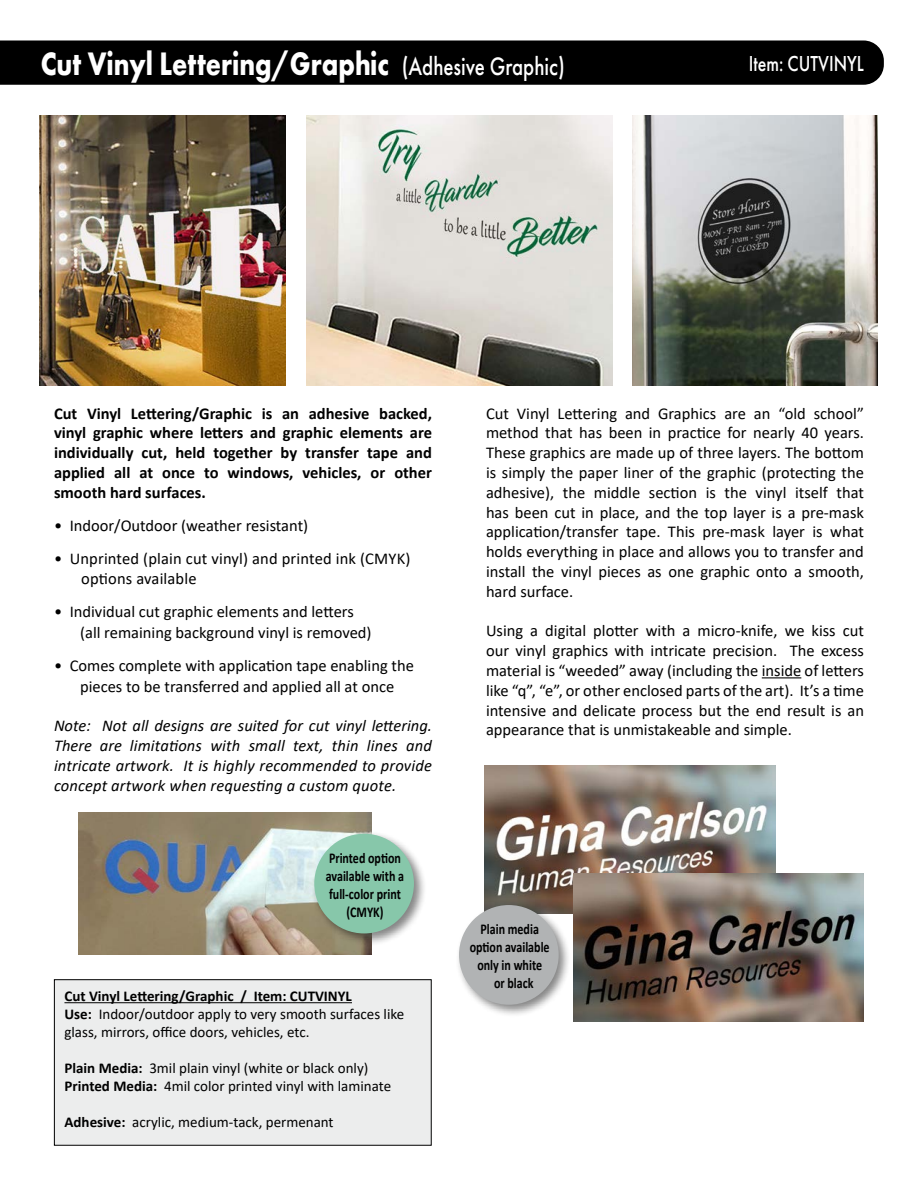
<style>
.page{position:relative;width:918px;height:1188px;background:#fff}
.page>*{position:absolute;margin:0;border:0;box-sizing:border-box;transform-origin:0 0}
.t1{font:700 33.75px "Futura PT";color:#fff;scale:.8 1}
.t2{font:500 22.5px "Futura PT";color:#fff;scale:.8 1}
.t3{font:16.5px/19.8px "Calibri";color:#000}
.t4{font:700 16.5px/19.8px "Calibri";color:#000;text-align:justify}
.t5{font:italic 16.5px/19.8px "Calibri";letter-spacing:.01em;color:#000;text-align:justify}
.t6{font:15px/18px "Calibri";color:#000}
.t7{font:700 15px/18px "Calibri";color:#000;text-align:center;scale:.8 1}
.s1{font-weight:500;font-size:26.25px}
.s2{font-weight:700}
</style>
<div class="page">
<hr style="left:762px;top:677px;width:39px;height:1px;background:#000">
<div style="left:0;top:40px;width:884px;height:45px;background:#000"></div>
<img style="left:485px;top:765px;width:291px;height:148px">
<div style="left:54px;top:980px;width:377px;height:165px;background:#eceded"></div>
<hr style="left:64px;top:1002px;width:288px;height:1px;background:#000">
<div style="left:54px;top:979px;width:378px;height:167px;border:1px solid #000"></div>
<img style="left:306px;top:116px;width:306px;height:270px">
<img style="left:40px;top:116px;width:245px;height:269px">
<img style="left:632px;top:116px;width:246px;height:270px">
<img style="left:573px;top:874px;width:291px;height:148px">
<div style="left:456px;top:902px;width:116px;height:116px;background:#000;opacity:.48"></div>
<div style="left:459px;top:905px;width:100px;height:100px;background:#b1b3b4;border-radius:50%"></div>
<img style="left:78px;top:812px;width:293px;height:143px">
<div style="left:311px;top:830px;width:116px;height:116px;background:#000;opacity:.48"></div>
<div style="left:314px;top:834px;width:100px;height:99px;background:#87c7aa;border-radius:50%"></div>
<h1 class="t1" style="left:41px;top:42px;width:657px">Cut Vinyl Lettering/Graphic <span class="s1">(Adhesive Graphic)</span></h1>
<h2 class="t2" style="left:749px;top:50px;width:146px">Item: CUTVINYL</h2>
<p class="t4" style="left:54px;top:403px;width:380px">Cut Vinyl Lettering/Graphic is an adhesive backed, vinyl graphic where letters and graphic elements are individually cut, held together by transfer tape and applied all at once to windows, vehicles, or other smooth hard surfaces.</p>
<p class="t3" style="left:54px;top:515px;width:256px">• Indoor/Outdoor (weather resistant)</p>
<p class="t3" style="left:81px;top:548px;width:331px;text-indent:-27px">• Unprinted (plain cut vinyl) and printed ink (CMYK) options available</p>
<p class="t3" style="left:80px;top:600px;width:293px;line-height:21px;text-indent:-26px">• Individual cut graphic elements and letters (all remaining background vinyl is removed)</p>
<p class="t3" style="left:54px;top:654px;width:361px;line-height:21px;text-align:center">• Comes complete with application tape enabling the pieces to be transferred and applied all at once</p>
<p class="t5" style="left:54px;top:715px;width:379px">Note: Not all designs are suited for cut vinyl lettering.<br>There are limitations with small text, thin lines and intricate artwork. It is highly recommended to provide concept artwork when requesting a custom quote.</p>
<p class="t7" style="left:326px;top:848px;width:99px">Printed option available with a full-color print (CMYK)</p>
<p class="t6" style="left:64px;top:987px;width:341px"><span class="s2">Cut Vinyl Lettering/Graphic / Item: CUTVINYL<br>Use:</span> Indoor/outdoor apply to very smooth surfaces like glass, mirrors, office doors, vehicles, etc.</p>
<p class="t6" style="left:64px;top:1059px;width:328px"><span class="s2">Plain Media:</span> 3mil plain vinyl (white or black only)<br><span class="s2">Printed Media:</span> 4mil color printed vinyl with laminate</p>
<p class="t6" style="left:64px;top:1113px;width:271px"><span class="s2">Adhesive:</span> acrylic, medium-tack, permenant</p>
<p class="t3" style="left:486px;top:403px;width:380px;text-align:justify">Cut Vinyl Lettering and Graphics are an “old school” method that has been in practice for nearly 40 years.<br>These graphics are made up of three layers. The bottom is simply the paper liner of the graphic (protecting the adhesive), the middle section is the vinyl itself that has been cut in place, and the top layer is a pre-mask application/transfer tape. This pre-mask layer is what holds everything in place and allows you to transfer and install the vinyl pieces as one graphic onto a smooth, hard surface.</p>
<p class="t3" style="left:486px;top:621px;width:380px;text-align:justify">Using a digital plotter with a micro-knife, we kiss cut our vinyl graphics with intricate precision. The excess material is “weeded” away (including the inside of letters like “q”, “e”, or other enclosed parts of the art). It’s a time intensive and delicate process but the end result is an appearance that is unmistakeable and simple.</p>
<p class="t7" style="left:470px;top:920px;width:101px">Plain media option available only in white<br>or black</p>
</div>
